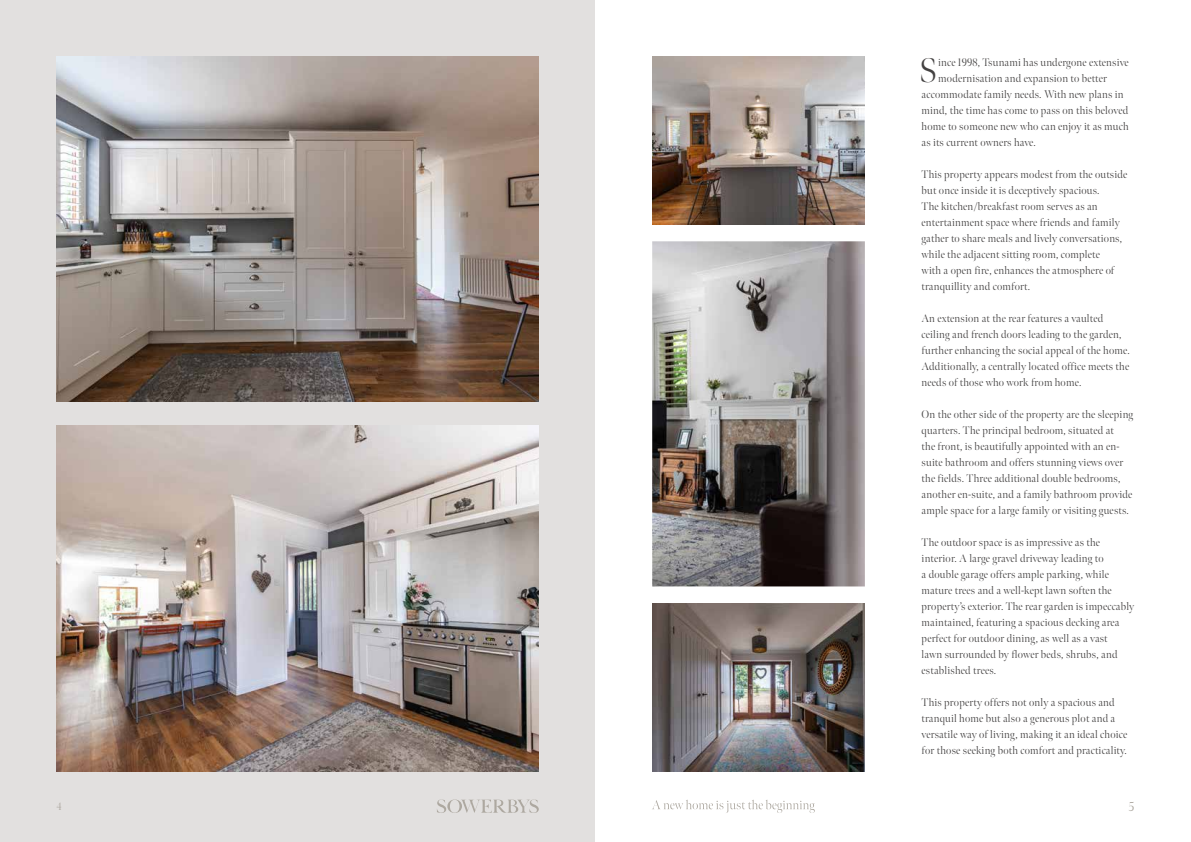
<style>
.page{position:relative;width:1191px;height:842px;background:#fff}
.page>*{position:absolute;margin:0;border:0;box-sizing:border-box;transform-origin:0 0}
.t1{font:300 34px "Meno Banner";color:#434141}
.t2{font:300 13px "Meno Banner";color:#ada8a0}
.t3{font:300 11px/16px "Meno Banner";letter-spacing:.02em;color:#434141}
.t4{font:300 11px "Meno Banner";color:#ada8a0}
</style>
<div class="page">
<div style="left:0;top:0;width:595px;height:842px;background:#e2e0df"></div>
<svg style="left:437px;top:799px;width:102px;height:14px"></svg>
<svg style="left:652px;top:800px;width:162px;height:13px"></svg>
<img style="left:57px;top:57px;width:482px;height:345px">
<img style="left:57px;top:426px;width:482px;height:345px">
<img style="left:652px;top:241px;width:213px;height:345px">
<img style="left:652px;top:57px;width:213px;height:168px">
<img style="left:652px;top:603px;width:213px;height:168px">
<h1 class="t1" style="left:919px;top:50px;width:20px">S</h1>
<p class="t3" style="left:938px;top:54px;width:192px">ince 1998, Tsunami has undergone extensive</p>
<p class="t3" style="left:938px;top:70px;width:170px">modernisation and expansion to better</p>
<p class="t3" style="left:921px;top:86px;width:203px">accommodate family needs. With new plans in</p>
<p class="t3" style="left:921px;top:102px;width:208px">mind, the time has come to pass on this beloved</p>
<p class="t3" style="left:921px;top:118px;width:208px">home to someone new who can enjoy it as much</p>
<p class="t3" style="left:921px;top:134px;width:116px">as its current owners have.</p>
<p class="t3" style="left:921px;top:166px;width:207px">This property appears modest from the outside but once inside it is deceptively spacious.<br>The kitchen/breakfast room serves as an entertainment space where friends and family gather to share meals and lively conversations, while the adjacent sitting room, complete<br>with a open fire, enhances the atmosphere of tranquillity and comfort.</p>
<p class="t3" style="left:921px;top:310px;width:210px">An extension at the rear features a vaulted ceiling and french doors leading to the garden, further enhancing the social appeal of the home.<br>Additionally, a centrally located office meets the needs of those who work from home.</p>
<p class="t3" style="left:921px;top:406px;width:213px">On the other side of the property are the sleeping quarters. The principal bedroom, situated at<br>the front, is beautifully appointed with an en&shy;suite bathroom and offers stunning views over the fields. Three additional double bedrooms, another en-suite, and a family bathroom provide ample space for a large family or visiting guests.</p>
<p class="t3" style="left:921px;top:535px;width:214px">The outdoor space is as impressive as the interior. A large gravel driveway leading to<br>a double garage offers ample parking, while mature trees and a well-kept lawn soften the property’s exterior. The rear garden is impeccably maintained, featuring a spacious decking area perfect for outdoor dining, as well as a vast<br>lawn surrounded by flower beds, shrubs, and established trees.</p>
<p class="t3" style="left:921px;top:695px;width:207px">This property offers not only a spacious and tranquil home but also a generous plot and a versatile way of living, making it an ideal choice for those seeking both comfort and practicality.</p>
<p class="t4" style="left:57px;top:799px;width:7px">4</p>
<p class="t2" style="left:1128px;top:798px;width:7px">5</p>
</div>
